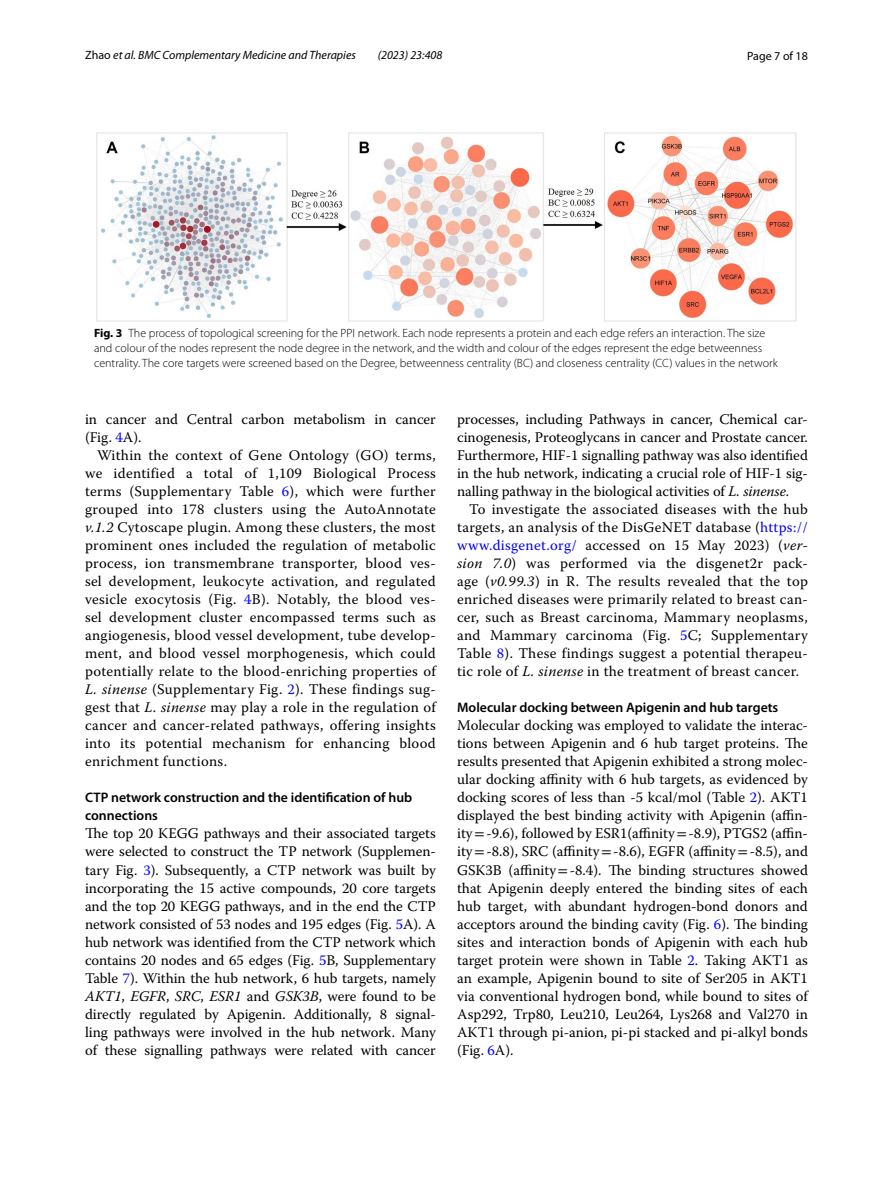
<style>
.page{position:relative;width:893px;height:1187px;background:#fff}
.page>*{position:absolute;margin:0;border:0;box-sizing:border-box;transform-origin:0 0}
.t1{font:14.7px/18px "Warnock Pro";color:#000;text-align:justify}
.t2{font:600 13.8px/18px "Myriad Pro";color:#000}
.t3{font:300 12px/15px "Myriad Pro";color:#000}
.t4{font:italic 12px "Myriad Pro";color:#000}
.t5{font:12px "Myriad Pro";color:#000}
.s1{font-style:normal}
.s2{font-weight:700}
.s3{color:#00f}
.s4{font-style:italic}
.s5{font-family:"STIX"}
</style>
<div class="page">
<img style="left:96px;top:133px;width:701px;height:189px">
<p class="t4" style="left:85px;top:48px;width:272px"><span class="s1">Zhao</span> et al. BMC Complementary Medicine and Therapies</p>
<p class="t4" style="left:378px;top:48px;width:66px">(2023) 23:408</p>
<p class="t5" style="left:747px;top:48px;width:62px">Page 7 of 18</p>
<p class="t3" style="left:94px;top:325px;width:685px"><span class="s2">Fig. 3</span> The process of topological screening for the PPI network. Each node represents a protein and each edge refers an interaction. The size and colour of the nodes represent the node degree in the network, and the width and colour of the edges represent the edge betweenness centrality. The core targets were screened based on the Degree, betweenness centrality (BC) and closeness centrality (CC) values in the network</p>
<p class="t1" style="left:85px;top:410px;width:352px">in cancer and Central carbon metabolism in cancer (Fig. <span class="s3">4</span>A).</p>
<p class="t1" style="left:85px;top:446px;width:352px;text-indent:12px">Within the context of Gene Ontology (GO) terms, we identified a total of 1,109 Biological Process terms (Supplementary Table <span class="s3">6</span>), which were further grouped into 178 clusters using the AutoAnnotate <span class="s4">v.1.2</span> Cytoscape plugin. Among these clusters, the most prominent ones included the regulation of metabolic process, ion transmembrane transporter, blood ves&shy;sel development, leukocyte activation, and regulated vesicle exocytosis (Fig. <span class="s3">4</span>B). Notably, the blood ves&shy;sel development cluster encompassed terms such as angiogenesis, blood vessel development, tube develop&shy;ment, and blood vessel morphogenesis, which could potentially relate to the blood-enriching properties of <span class="s4">L. sinense</span> (Supplementary Fig. <span class="s3">2</span>). These findings sug&shy;gest that <span class="s4">L. sinense</span> may play a role in the regulation of cancer and cancer-related pathways, offering insights into its potential mechanism for enhancing blood enrichment functions.</p>
<p class="t2" style="left:85px;top:788px;width:329px">CTP network construction and the identification of hub connections</p>
<p class="t1" style="left:85px;top:824px;width:352px">The top 20 KEGG pathways and their associated targets were selected to construct the TP network (Supplemen&shy;tary Fig. <span class="s3">3</span>). Subsequently, a CTP network was built by incorporating the 15 active compounds, 20 core targets and the top 20 KEGG pathways, and in the end the CTP network consisted of 53 nodes and 195 edges (Fig. <span class="s3">5</span>A). A hub network was identified from the CTP network which contains 20 nodes and 65 edges (Fig. <span class="s3">5</span>B, Supplementary Table <span class="s3">7</span>). Within the hub network, 6 hub targets, namely <span class="s4">AKT1</span>, <span class="s4">EGFR</span>, <span class="s4">SRC</span>, <span class="s4">ESR1</span> and <span class="s4">GSK3B</span>, were found to be directly regulated by Apigenin. Additionally, 8 signal&shy;ling pathways were involved in the hub network. Many of these signalling pathways were related with cancer</p>
<p class="t1" style="left:457px;top:410px;width:352px">processes, including Pathways in cancer, Chemical car&shy;cinogenesis, Proteoglycans in cancer and Prostate cancer.<br>Furthermore, HIF-1 signalling pathway was also identified in the hub network, indicating a crucial role of HIF-1 sig&shy;nalling pathway in the biological activities of <span class="s4">L. sinense</span>.</p>
<p class="t1" style="left:457px;top:500px;width:352px;text-indent:12px">To investigate the associated diseases with the hub targets, an analysis of the DisGeNET database (<span class="s3">https:// www.disgenet.org/</span> accessed on 15 May 2023) (<span class="s4">ver&shy;sion 7.0</span>) was performed via the disgenet2r pack&shy;age (<span class="s4">v0.99.3</span>) in R. The results revealed that the top enriched diseases were primarily related to breast can&shy;cer, such as Breast carcinoma, Mammary neoplasms, and Mammary carcinoma (Fig. <span class="s3">5</span>C; Supplementary Table <span class="s3">8</span>). These findings suggest a potential therapeu&shy;tic role of <span class="s4">L. sinense</span> in the treatment of breast cancer.</p>
<p class="t2" style="left:457px;top:698px;width:323px">Molecular docking between Apigenin and hub targets</p>
<p class="t1" style="left:457px;top:716px;width:352px">Molecular docking was employed to validate the interac&shy;tions between Apigenin and 6 hub target proteins. The results presented that Apigenin exhibited a strong molec&shy;ular docking affinity with 6 hub targets, as evidenced by docking scores of less than -5 kcal/mol (Table <span class="s3">2</span>). AKT1 displayed the best binding activity with Apigenin (affin&shy;ity<span class="s5">=</span>-9.6), followed by ESR1(affinity<span class="s5">=</span>-8.9), PTGS2 (affin&shy;ity<span class="s5">=</span>-8.8), SRC (affinity<span class="s5">=</span>-8.6), EGFR (affinity<span class="s5">=</span>-8.5), and GSK3B (affinity<span class="s5">=</span>-8.4). The binding structures showed that Apigenin deeply entered the binding sites of each hub target, with abundant hydrogen-bond donors and acceptors around the binding cavity (Fig. <span class="s3">6</span>). The binding sites and interaction bonds of Apigenin with each hub target protein were shown in Table <span class="s3">2</span>. Taking AKT1 as an example, Apigenin bound to site of Ser205 in AKT1 via conventional hydrogen bond, while bound to sites of Asp292, Trp80, Leu210, Leu264, Lys268 and Val270 in AKT1 through pi-anion, pi-pi stacked and pi-alkyl bonds (Fig. <span class="s3">6</span>A).</p>
</div>
